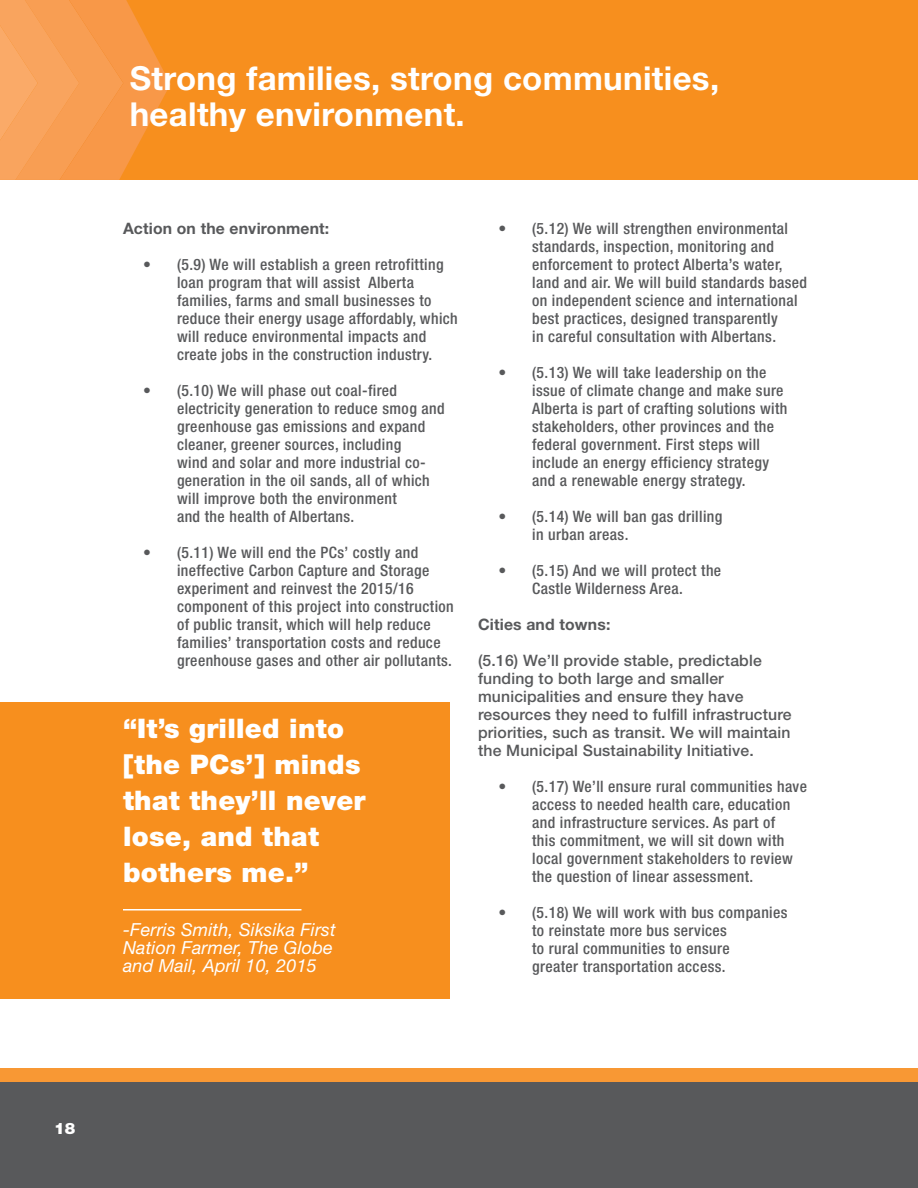
<style>
.page{position:relative;width:918px;height:1188px;background:#fff}
.page>*{position:absolute;margin:0;border:0;box-sizing:border-box;transform-origin:0 0}
.t1{font:700 33px/36px "Helvetica Neue LT Std";letter-spacing:.01em;color:#fff}
.Quotes{font:900 27px/36px "Helvetica Neue LT Std";letter-spacing:.01em;color:#fff}
.Body_Copy_Helvetica{font:italic 18px/18px "Helvetica Neue LT Std";letter-spacing:.01em;color:#fff}
.t2{font:500 condensed 15.75px/18px "Helvetica Neue LT Std";letter-spacing:.025em;color:#58595b}
.Body_Copy_Helvetica-2{font:500 15.75px/18px "Helvetica Neue LT Std";letter-spacing:.01em;color:#58595b}
.Body_Copy_Helvetica-3{font:700 15.75px "Helvetica Neue LT Std";letter-spacing:.01em;color:#58595b}
.t3{font:900 15.75px "Helvetica Neue LT Std";color:#fff}
</style>
<div class="page">
<div style="left:0;top:0;width:918px;height:180px;background:#f78f1e"></div>
<div style="left:0;top:1081px;width:918px;height:107px;background:#58595b"></div>
<div style="left:0;top:1068px;width:918px;height:14px;background:#f89834"></div>
<svg style="left:0;top:0;width:171px;height:180px;background:#f89c4b"></svg>
<div style="left:0;top:702px;width:450px;height:297px;background:#f78f1e"></div>
<hr style="left:123px;top:909px;width:178px;height:1px;background:#fff">
<h1 class="t1" style="left:130px;top:60px;width:591px">Strong families, strong communities, healthy environment.</h1>
<p class="Body_Copy_Helvetica-3" style="left:123px;top:219px;width:208px">Action on the environment:</p>
<p class="t2" style="left:177px;top:255px;width:282px;text-indent:-34px">• (5.9) We will establish a green retrofitting loan program that will assist Alberta families, farms and small businesses to reduce their energy usage affordably, which will reduce environmental impacts and create jobs in the construction industry.</p>
<p class="t2" style="left:177px;top:381px;width:269px;text-indent:-34px">• (5.10) We will phase out coal-fired electricity generation to reduce smog and greenhouse gas emissions and expand cleaner, greener sources, including<br>wind and solar and more industrial co&shy;generation in the oil sands, all of which will improve both the environment<br>and the health of Albertans.</p>
<p class="t2" style="left:177px;top:543px;width:278px;text-indent:-34px">• (5.11) We will end the PCs’ costly and ineffective Carbon Capture and Storage experiment and reinvest the 2015/16 component of this project into construction of public transit, which will help reduce families’ transportation costs and reduce greenhouse gases and other air pollutants.</p>
<p class="Quotes" style="left:123px;top:710px;width:244px">“It’s grilled into [the PCs’] minds that they’ll never lose, and that bothers me.”</p>
<p class="Body_Copy_Helvetica" style="left:123px;top:920px;width:214px">-Ferris Smith, Siksika First<br>Nation Farmer, The Globe and Mail, April 10, 2015</p>
<p class="t2" style="left:532px;top:219px;width:276px;text-indent:-34px">• (5.12) We will strengthen environmental standards, inspection, monitoring and enforcement to protect Alberta’s water, land and air. We will build standards based on independent science and international best practices, designed transparently<br>in careful consultation with Albertans.</p>
<p class="t2" style="left:532px;top:363px;width:257px;text-indent:-34px">• (5.13) We will take leadership on the issue of climate change and make sure Alberta is part of crafting solutions with stakeholders, other provinces and the federal government. First steps will include an energy efficiency strategy and a renewable energy strategy.</p>
<p class="t2" style="left:532px;top:507px;width:192px;text-indent:-34px">• (5.14) We will ban gas drilling in urban areas.</p>
<p class="t2" style="left:498px;top:561px;width:224px;text-align:center">• (5.15) And we will protect the<br>Castle Wilderness Area.</p>
<p class="Body_Copy_Helvetica-3" style="left:478px;top:615px;width:134px">Cities and towns:</p>
<p class="Body_Copy_Helvetica-2" style="left:478px;top:651px;width:315px">(5.16) We’ll provide stable, predictable funding to both large and smaller municipalities and ensure they have resources they need to fulfill infrastructure priorities, such as transit. We will maintain the Municipal Sustainability Initiative.</p>
<p class="t2" style="left:532px;top:777px;width:276px;text-indent:-34px">• (5.17) We’ll ensure rural communities have access to needed health care, education and infrastructure services. As part of<br>this commitment, we will sit down with local government stakeholders to review the question of linear assessment.</p>
<p class="t2" style="left:532px;top:903px;width:257px;text-indent:-34px">• (5.18) We will work with bus companies to reinstate more bus services<br>to rural communities to ensure<br>greater transportation access.</p>
<p class="t3" style="left:54px;top:1119px;width:23px">18</p>
</div>
